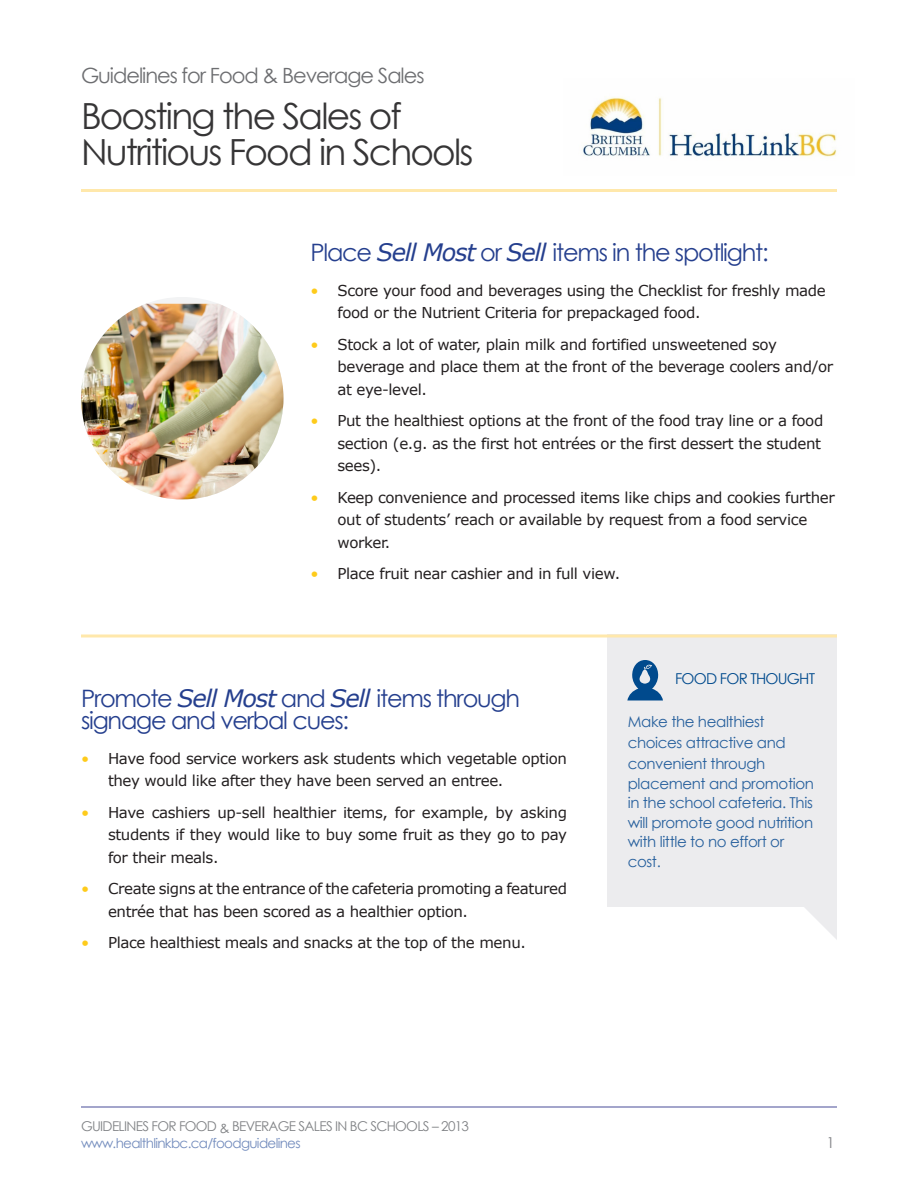
<style>
.page{position:relative;width:918px;height:1188px;background:#fff}
.page>*{position:absolute;margin:0;border:0;box-sizing:border-box;transform-origin:0 0}
.t1{font:36px/36px "Century Gothic";letter-spacing:-.05em;color:#363536}
.Fact_Sheet_-_H2{font:24px/22.5px "Century Gothic";letter-spacing:-.05em;color:#253f8e}
.t2{font:21px "Century Gothic";letter-spacing:-.05em;color:#6d6e71}
.Fact_Sheet_-_Body{font:15px/22.5px "Verdana";letter-spacing:-.025em;color:#231f20}
.Sidebar_-_Body{font:15px/19.5px "Century Gothic";letter-spacing:-.025em;color:#27609d}
.Sidebar_-_H1_-_Inden{font:15px "Century Gothic";letter-spacing:-.05em;color:#004a8d}
.t3{font:15px "Century Gothic";color:#808285}
.t4{font:13.5px "Century Gothic";letter-spacing:-.05em;color:#808285}
.t5{font:13.5px "Century Gothic";letter-spacing:-.05em;color:#738cbd}
.s1{font-family:"Verdana";font-style:italic}
.s2{color:#fecb1b}
</style>
<div class="page">
<hr style="left:81px;top:1106px;width:756px;height:2px;background:#8688ba">
<hr style="left:81px;top:189px;width:756px;height:3px;background:#ffe8ab">
<img style="left:583px;top:97px;width:254px;height:60px">
<div style="left:608px;top:634px;width:229px;height:273px;background:#ececee"></div>
<svg style="left:804px;top:907px;width:33px;height:33px"></svg>
<svg style="left:81px;top:634px;width:756px;height:4px;background:#fdebbe"></svg>
<img style="left:81px;top:304px;width:203px;height:196px">
<svg style="left:627px;top:660px;width:36px;height:40px"></svg>
<h3 class="t2" style="left:81px;top:61px;width:345px">Guidelines for Food &amp; Beverage Sales</h3>
<h1 class="t1" style="left:81px;top:97px;width:394px">Boosting the Sales of<br>Nutritious Food in Schools</h1>
<p class="Fact_Sheet_-_H2" style="left:310px;top:241px;width:460px">Place <span class="s1">Sell Most</span> or <span class="s1">Sell</span> items in the spotlight:</p>
<p class="Fact_Sheet_-_Body" style="left:338px;top:279px;width:490px;text-indent:-27px"><span class="s2">•</span> Score your food and beverages using the Checklist for freshly made food or the Nutrient Criteria for prepackaged food.</p>
<p class="Fact_Sheet_-_Body" style="left:338px;top:333px;width:497px;text-indent:-27px"><span class="s2">•</span> Stock a lot of water, plain milk and fortified unsweetened soy beverage and place them at the front of the beverage coolers and/or at eye-level.</p>
<p class="Fact_Sheet_-_Body" style="left:338px;top:410px;width:487px;text-indent:-27px"><span class="s2">•</span> Put the healthiest options at the front of the food tray line or a food section (e.g. as the first hot entrées or the first dessert the student sees).</p>
<p class="Fact_Sheet_-_Body" style="left:338px;top:486px;width:499px;text-indent:-27px"><span class="s2">•</span> Keep convenience and processed items like chips and cookies further out of students’ reach or available by request from a food service worker.</p>
<p class="Fact_Sheet_-_Body" style="left:310px;top:563px;width:311px"><span class="s2">•</span> Place fruit near cashier and in full view.</p>
<p class="Fact_Sheet_-_H2" style="left:81px;top:687px;width:441px">Promote <span class="s1">Sell Most</span> and <span class="s1">Sell</span> items through signage and verbal cues:</p>
<p class="Fact_Sheet_-_Body" style="left:108px;top:747px;width:461px;text-indent:-27px"><span class="s2">•</span> Have food service workers ask students which vegetable option they would like after they have been served an entree.</p>
<p class="Fact_Sheet_-_Body" style="left:108px;top:801px;width:461px;text-align:justify;text-indent:-27px"><span class="s2">•</span> Have cashiers up-sell healthier items, for example, by asking students if they would like to buy some fruit as they go to pay for their meals.</p>
<p class="Fact_Sheet_-_Body" style="left:108px;top:878px;width:461px;text-indent:-27px"><span class="s2">•</span> Create signs at the entrance of the cafeteria promoting a featured entrée that has been scored as a healthier option.</p>
<p class="Fact_Sheet_-_Body" style="left:81px;top:932px;width:446px"><span class="s2">•</span> Place healthiest meals and snacks at the top of the menu.</p>
<p class="Sidebar_-_H1_-_Inden" style="left:675px;top:668px;width:142px">FOOD FOR THOUGHT</p>
<p class="Sidebar_-_Body" style="left:628px;top:711px;width:160px;line-height:21px">Make the healthiest choices attractive and convenient through</p>
<p class="Sidebar_-_Body" style="left:628px;top:773px;width:188px">placement and promotion in the school cafeteria. This will promote good nutrition with little to no effort or cost.</p>
<p class="t4" style="left:81px;top:1117px;width:390px">GUIDELINES FOR FOOD &amp; BEVERAGE SALES IN BC SCHOOLS – 2013</p>
<p class="t5" style="left:81px;top:1133px;width:221px">www.healthlinkbc.ca/foodguidelines</p>
<p class="t3" style="left:826px;top:1132px;width:10px">1</p>
</div>
